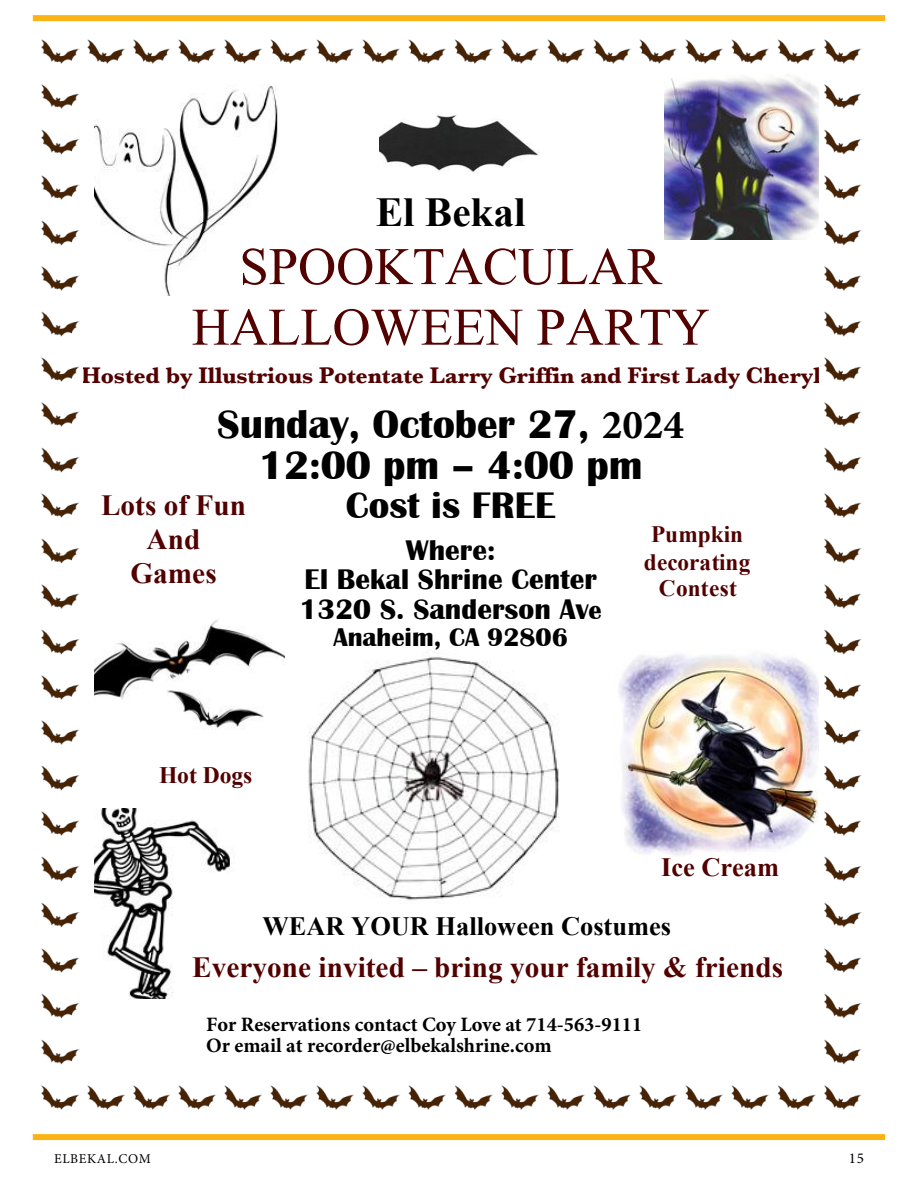
<style>
.page{position:relative;width:918px;height:1188px;background:#fff}
.page>*{position:absolute;margin:0;border:0;box-sizing:border-box;transform-origin:0 0}
.t1{font:52.8px/60.6px "Times New Roman";color:#520000;text-align:center}
.t2{font:700 41.25px/41.2px "Britannic";color:#000;text-align:center}
.t3{font:700 41.25px "Times New Roman";color:#000}
.t4{font:700 38.1px "Britannic";color:#000}
.t5{font:700 29.25px/33.8px "Times New Roman";color:#520000;text-align:center}
.t6{font:700 29.25px/29.2px "Britannic";color:#000;text-align:center}
.t7{font:700 26.4px "Times New Roman";color:#000}
.t8{font:700 26.4px "Britannic";color:#000}
.t9{font:700 26.4px "Times New Roman";color:#520000}
.t10{font:700 23.55px "Baskerville";letter-spacing:-.005em;color:#520000}
.t11{font:700 23.55px "Times New Roman";color:#520000}
.t12{font:700 23.4px/27px "Times New Roman";letter-spacing:.005em;color:#520000;text-align:center}
.t13{font:700 20.4px/20.7px "Minion Pro";color:#000}
.t14{font:15px "Minion Pro";color:#000}
.t15{font:13.5px "Minion Pro";letter-spacing:.05em;color:#000}
.s1{font-family:"Minion Pro"}
.s2{font-size:26.4px}
</style>
<div class="page">
<img style="left:95px;top:619px;width:190px;height:111px">
<img style="left:664px;top:74px;width:155px;height:165px">
<img style="left:308px;top:652px;width:252px;height:248px">
<img style="left:95px;top:84px;width:183px;height:212px">
<img style="left:380px;top:114px;width:160px;height:59px">
<img style="left:618px;top:654px;width:201px;height:202px">
<img style="left:95px;top:808px;width:137px;height:190px">
<img style="left:41px;top:1085px;width:39px;height:25px">
<img style="left:41px;top:39px;width:39px;height:25px">
<svg style="left:87px;top:1085px;width:38px;height:25px"></svg>
<svg style="left:133px;top:1085px;width:37px;height:25px"></svg>
<svg style="left:178px;top:1085px;width:38px;height:25px"></svg>
<svg style="left:224px;top:1085px;width:38px;height:25px"></svg>
<svg style="left:270px;top:1085px;width:38px;height:25px"></svg>
<svg style="left:316px;top:1085px;width:38px;height:25px"></svg>
<svg style="left:362px;top:1085px;width:38px;height:25px"></svg>
<svg style="left:408px;top:1085px;width:38px;height:25px"></svg>
<svg style="left:454px;top:1085px;width:39px;height:25px"></svg>
<svg style="left:501px;top:1085px;width:38px;height:25px"></svg>
<svg style="left:547px;top:1085px;width:38px;height:25px"></svg>
<svg style="left:593px;top:1085px;width:38px;height:25px"></svg>
<svg style="left:639px;top:1085px;width:38px;height:25px"></svg>
<svg style="left:685px;top:1085px;width:38px;height:25px"></svg>
<svg style="left:731px;top:1085px;width:38px;height:25px"></svg>
<svg style="left:777px;top:1085px;width:39px;height:25px"></svg>
<svg style="left:87px;top:39px;width:38px;height:25px"></svg>
<svg style="left:133px;top:39px;width:37px;height:25px"></svg>
<svg style="left:178px;top:39px;width:38px;height:25px"></svg>
<svg style="left:224px;top:39px;width:38px;height:25px"></svg>
<svg style="left:270px;top:39px;width:38px;height:25px"></svg>
<svg style="left:316px;top:39px;width:38px;height:25px"></svg>
<svg style="left:362px;top:39px;width:38px;height:25px"></svg>
<svg style="left:408px;top:39px;width:38px;height:25px"></svg>
<svg style="left:454px;top:39px;width:39px;height:25px"></svg>
<svg style="left:501px;top:39px;width:38px;height:25px"></svg>
<svg style="left:547px;top:39px;width:38px;height:25px"></svg>
<svg style="left:593px;top:39px;width:38px;height:25px"></svg>
<svg style="left:639px;top:39px;width:38px;height:25px"></svg>
<svg style="left:685px;top:39px;width:38px;height:25px"></svg>
<svg style="left:731px;top:39px;width:38px;height:25px"></svg>
<svg style="left:777px;top:39px;width:39px;height:25px"></svg>
<svg style="left:824px;top:1085px;width:38px;height:25px"></svg>
<svg style="left:824px;top:39px;width:38px;height:25px"></svg>
<img style="left:824px;top:84px;width:38px;height:25px">
<svg style="left:824px;top:129px;width:38px;height:26px"></svg>
<svg style="left:824px;top:175px;width:38px;height:25px"></svg>
<svg style="left:824px;top:220px;width:38px;height:26px"></svg>
<svg style="left:824px;top:266px;width:38px;height:25px"></svg>
<svg style="left:824px;top:311px;width:38px;height:26px"></svg>
<svg style="left:824px;top:357px;width:38px;height:25px"></svg>
<svg style="left:824px;top:402px;width:38px;height:25px"></svg>
<svg style="left:824px;top:447px;width:38px;height:26px"></svg>
<svg style="left:824px;top:493px;width:38px;height:25px"></svg>
<svg style="left:824px;top:538px;width:38px;height:26px"></svg>
<svg style="left:824px;top:584px;width:38px;height:25px"></svg>
<svg style="left:824px;top:629px;width:38px;height:26px"></svg>
<svg style="left:824px;top:675px;width:38px;height:25px"></svg>
<svg style="left:824px;top:720px;width:38px;height:25px"></svg>
<svg style="left:824px;top:765px;width:38px;height:26px"></svg>
<svg style="left:824px;top:811px;width:38px;height:25px"></svg>
<svg style="left:824px;top:856px;width:38px;height:26px"></svg>
<svg style="left:824px;top:902px;width:38px;height:26px"></svg>
<svg style="left:824px;top:948px;width:38px;height:25px"></svg>
<svg style="left:824px;top:993px;width:38px;height:26px"></svg>
<svg style="left:824px;top:1039px;width:38px;height:26px"></svg>
<img style="left:41px;top:84px;width:39px;height:25px">
<svg style="left:41px;top:129px;width:39px;height:26px"></svg>
<svg style="left:41px;top:175px;width:39px;height:25px"></svg>
<svg style="left:41px;top:220px;width:39px;height:26px"></svg>
<svg style="left:41px;top:266px;width:39px;height:25px"></svg>
<svg style="left:41px;top:311px;width:39px;height:26px"></svg>
<svg style="left:41px;top:357px;width:39px;height:25px"></svg>
<svg style="left:41px;top:402px;width:39px;height:25px"></svg>
<svg style="left:41px;top:447px;width:39px;height:26px"></svg>
<svg style="left:41px;top:493px;width:39px;height:25px"></svg>
<svg style="left:41px;top:538px;width:39px;height:26px"></svg>
<svg style="left:41px;top:584px;width:39px;height:25px"></svg>
<svg style="left:41px;top:629px;width:39px;height:26px"></svg>
<svg style="left:41px;top:675px;width:39px;height:25px"></svg>
<svg style="left:41px;top:720px;width:39px;height:25px"></svg>
<svg style="left:41px;top:765px;width:39px;height:26px"></svg>
<svg style="left:41px;top:811px;width:39px;height:25px"></svg>
<svg style="left:41px;top:856px;width:39px;height:26px"></svg>
<svg style="left:41px;top:902px;width:39px;height:26px"></svg>
<svg style="left:41px;top:948px;width:39px;height:25px"></svg>
<svg style="left:41px;top:993px;width:39px;height:26px"></svg>
<svg style="left:41px;top:1039px;width:39px;height:26px"></svg>
<div style="left:33px;top:15px;width:852px;height:6px;background:#fcb316"></div>
<div style="left:33px;top:1134px;width:852px;height:6px;background:#fcb316"></div>
<h2 class="t3" style="left:376px;top:182px;width:151px">El Bekal</h2>
<h1 class="t1" style="left:192px;top:234px;width:519px">SPOOKTACULAR<br>HALLOWEEN PARTY</h1>
<p class="t10" style="left:81px;top:359px;width:748px">Hosted by Illustrious Potentate Larry Griffin and First Lady Cheryll</p>
<h2 class="t2" style="left:217px;top:404px;width:468px">Sunday, October 27, <span class="s1">2024<br></span>12:00 pm – 4:00 pm</h2>
<h3 class="t4" style="left:346px;top:483px;width:211px">Cost is FREE</h3>
<h3 class="t6" style="left:300px;top:536px;width:304px">Where:<br>El Bekal Shrine Center<br>1320 S. Sanderson Av<span class="s2">e</span></h3>
<p class="t8" style="left:333px;top:622px;width:236px">Anaheim, CA 92806</p>
<h3 class="t5" style="left:101px;top:488px;width:147px">Lots of Fun<br>And<br>Games</h3>
<p class="t12" style="left:644px;top:520px;width:108px">Pumpkin decorating<br>Contest</p>
<p class="t11" style="left:159px;top:758px;width:95px">Hot Dogs</p>
<p class="t9" style="left:661px;top:849px;width:120px">Ice Cream</p>
<p class="t7" style="left:262px;top:907px;width:410px">WEAR YOUR Halloween Costumes</p>
<h3 class="t5" style="left:192px;top:950px;width:592px">Everyone invited – bring your family &amp; friends</h3>
<p class="t13" style="left:206px;top:1014px;width:438px">For Reservations contact Coy Love at 714-563-9111<br>Or email at recorder@elbekalshrine.com</p>
<p class="t15" style="left:54px;top:1150px;width:98px">ELBEKAL.COM</p>
<p class="t14" style="left:849px;top:1148px;width:17px">15</p>
</div>
